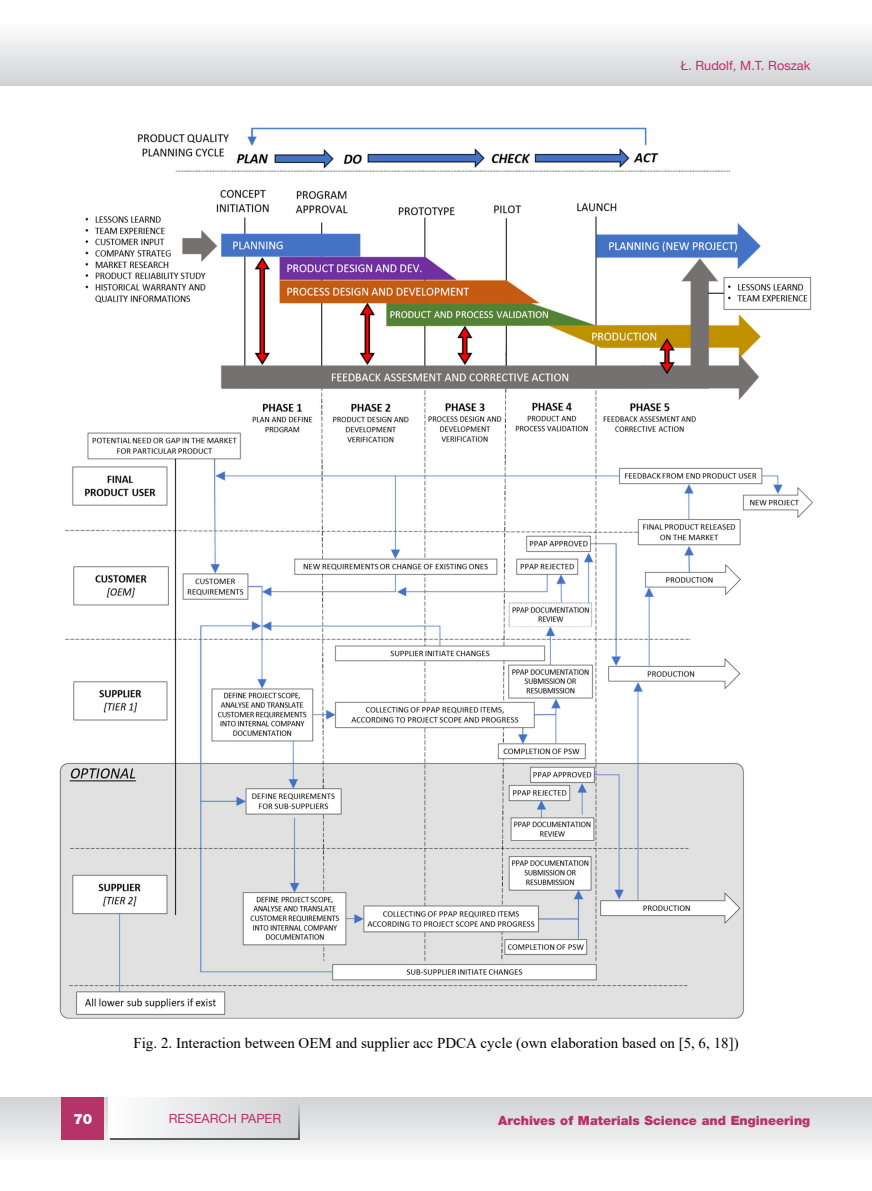
<style>
.page{position:relative;width:872px;height:1191px;background:#fff}
.page>*{position:absolute;margin:0;border:0;box-sizing:border-box;transform-origin:0 0}
.t1{font:15px "Times New Roman";color:#000}
.t2{font:900 14.25px "Helvetica Neue LT Pro";color:#fff}
.t3{font:900 12.75px "Helvetica Neue LT Pro";color:#b6336a}
.t4{font:12.75px "Helvetica Neue LT Pro";color:#b6336a}
</style>
<div class="page">
<svg style="left:0;top:35px;width:871px;height:50px"></svg>
<svg style="left:0;top:1097px;width:871px;height:52px"></svg>
<div style="left:62px;top:1097px;width:42px;height:43px;background:#b6336a"></div>
<div style="left:111px;top:1099px;width:189px;height:41px;background:linear-gradient(to right,#fdfdfe,#d0d1d4)"></div>
<svg style="left:108px;top:1097px;width:190px;height:40px"></svg>
<img style="left:59px;top:127px;width:754px;height:891px">
<p class="t4" style="left:681px;top:57px;width:131px">Ł. Rudolf, M.T. Roszak</p>
<p class="t2" style="left:74px;top:1110px;width:20px">70</p>
<p class="t1" style="left:133px;top:1032px;width:607px">Fig. 2. Interaction between OEM and supplier acc PDCA cycle (own elaboration based on [5, 6, 18])</p>
<p class="t4" style="left:169px;top:1110px;width:114px">RESEARCH PAPER</p>
<p class="t3" style="left:498px;top:1112px;width:313px">Archives of Materials Science and Engineering</p>
</div>
